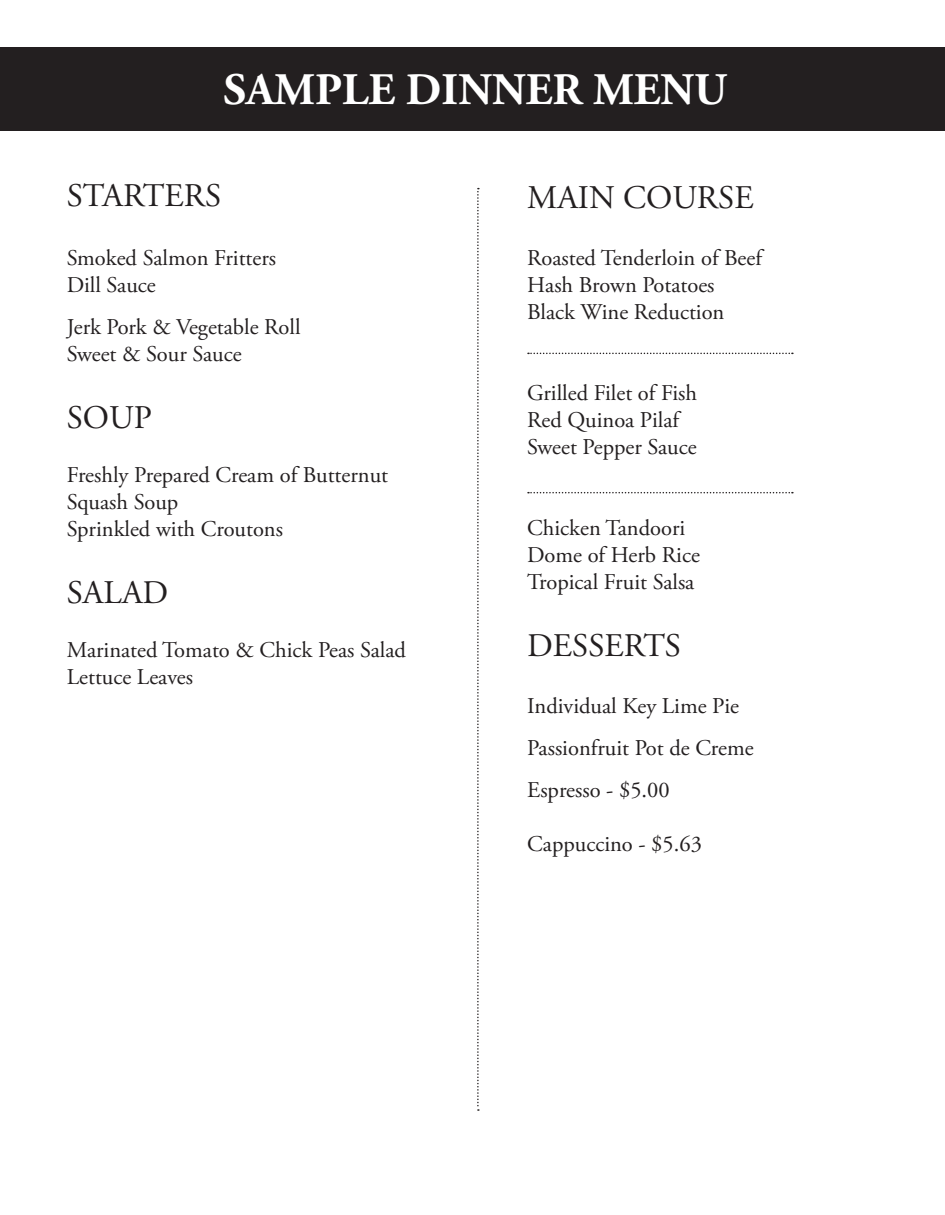
<style>
.page{position:relative;width:945px;height:1215px;background:#fff}
.page>*{position:absolute;margin:0;border:0;box-sizing:border-box;transform-origin:0 0}
.t1{font:700 45px "Adobe Garamond Pro";color:#fff}
.t2{font:33px "Adobe Garamond Pro";color:#231f20}
.t3{font:22.5px/27px "Adobe Garamond Pro";color:#231f20}
</style>
<div class="page">
<div style="left:0;top:47px;width:945px;height:83px;background:#231f20"></div>
<svg style="left:477px;top:188px;width:2px;height:923px"></svg>
<svg style="left:528px;top:353px;width:265px;height:1px"></svg>
<svg style="left:528px;top:492px;width:265px;height:1px"></svg>
<h1 class="t1" style="left:223px;top:63px;width:506px">SAMPLE DINNER MENU</h1>
<h2 class="t2" style="left:67px;top:176px;width:156px">STARTERS</h2>
<p class="t3" style="left:67px;top:245px;width:211px">Smoked Salmon Fritters<br>Dill Sauce</p>
<p class="t3" style="left:67px;top:314px;width:235px">Jerk Pork &amp; Vegetable Roll<br>Sweet &amp; Sour Sauce</p>
<h2 class="t2" style="left:67px;top:398px;width:87px">SOUP</h2>
<p class="t3" style="left:67px;top:462px;width:323px">Freshly Prepared Cream of Butternut<br>Squash Soup<br>Sprinkled with Croutons</p>
<h2 class="t2" style="left:67px;top:572px;width:103px">SALAD</h2>
<p class="t3" style="left:67px;top:637px;width:341px">Marinated Tomato &amp; Chick Peas Salad<br>Lettuce Leaves</p>
<h2 class="t2" style="left:527px;top:178px;width:228px">MAIN COURSE</h2>
<p class="t3" style="left:527px;top:245px;width:236px">Roasted Tenderloin of Beef<br>Hash Brown Potatoes<br>Black Wine Reduction</p>
<p class="t3" style="left:527px;top:380px;width:171px">Grilled Filet of Fish<br>Red Quinoa Pilaf<br>Sweet Pepper Sauce</p>
<p class="t3" style="left:527px;top:515px;width:174px">Chicken Tandoori<br>Dome of Herb Rice<br>Tropical Fruit Salsa</p>
<h2 class="t2" style="left:527px;top:625px;width:155px">DESSERTS</h2>
<p class="t3" style="left:527px;top:685px;width:228px;line-height:42px">Individual Key Lime Pie<br>Passionfruit Pot de Creme<br>Espresso - $5.00</p>
<p class="t3" style="left:527px;top:831px;width:176px">Cappuccino - $5.63</p>
</div>
